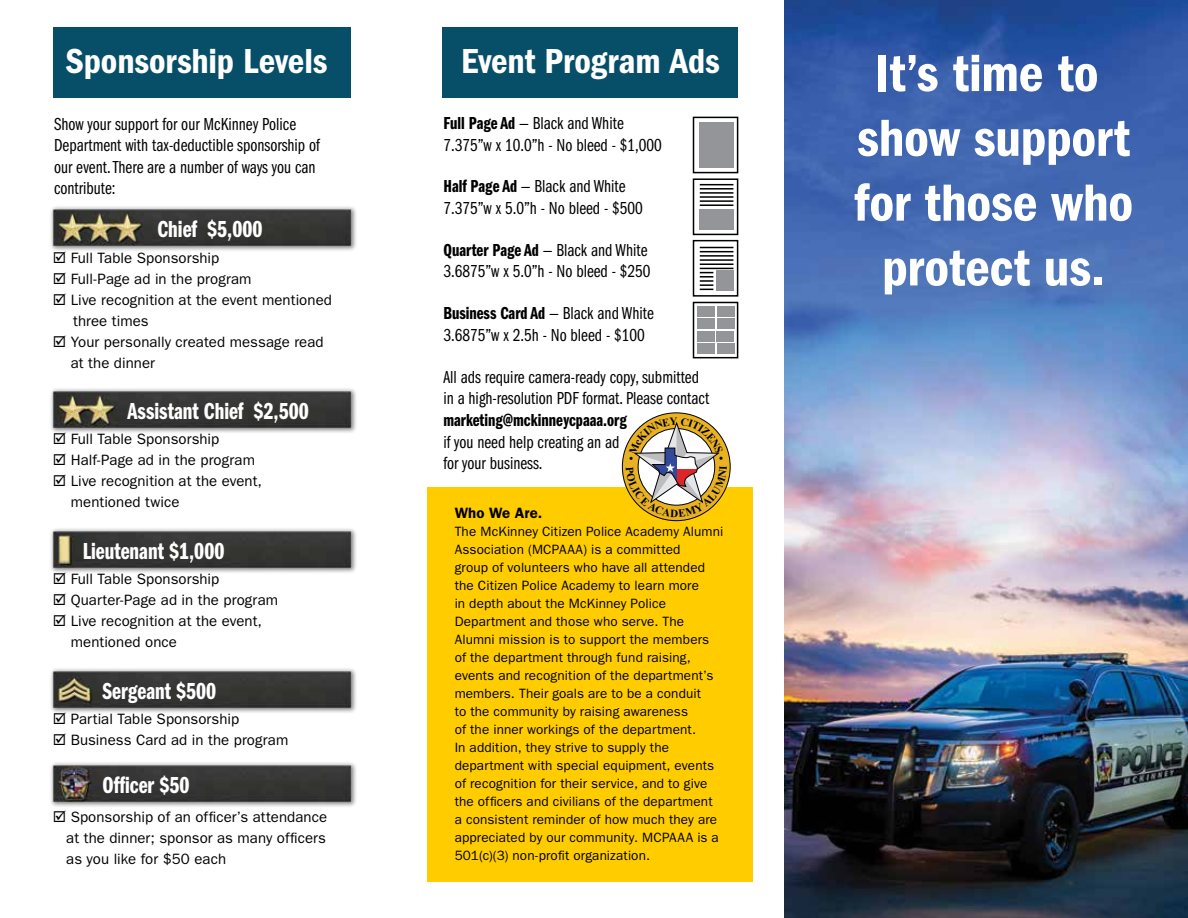
<style>
.page{position:relative;width:1188px;height:918px;background:#fff}
.page>*{position:absolute;margin:0;border:0;box-sizing:border-box;transform-origin:0 0}
.t1{font:54px/64.8px "ITC Franklin Gothic Std Dm Cd";letter-spacing:-.005em;color:#fff;text-align:center}
.t2{font:36px "ITC Franklin Gothic Std Dm Cd";letter-spacing:-.005em;color:#fff}
.t3{font:24px "ITC Franklin Gothic Std Dm Cp";color:#fff}
.t4{font:18px/21.6px "Franklin Gothic LT Pro Bk Cm";color:#000}
.t5{font:18px/21.6px "ITC Franklin Gothic Std Bk Cp";color:#000}
.t6{font:18px "Franklin Gothic LT Pro Dm Cm";color:#000}
.t7{font:15px/21px "ITC Franklin Gothic Std";letter-spacing:.005em;color:#000}
.t8{font:600 15px "ITC Franklin Gothic Std";letter-spacing:.005em;color:#000}
.t9{font:13.5px/18px "ITC Franklin Gothic Std";letter-spacing:.01em;color:#000}
.s1{font-family:"Franklin Gothic LT Pro Dm Cm"}
.s2{font-family:"Franklin Gothic LT Pro Bk Cm"}
</style>
<div class="page">
<img style="left:51px;top:668px;width:305px;height:45px">
<img style="left:51px;top:528px;width:305px;height:45px">
<img style="left:51px;top:388px;width:305px;height:45px">
<img style="left:51px;top:206px;width:305px;height:45px">
<img style="left:51px;top:762px;width:305px;height:45px">
<div style="left:53px;top:28px;width:297px;height:70px;background:#074e69"></div>
<img style="left:784px;top:0;width:404px;height:918px">
<div style="left:428px;top:487px;width:325px;height:394px;background:#fc0"></div>
<div style="left:442px;top:28px;width:296px;height:70px;background:#074e69"></div>
<div style="left:693px;top:178px;width:45px;height:57px;border:2px solid #000"></div>
<div style="left:699px;top:209px;width:34px;height:21px;background:#939598"></div>
<div style="left:693px;top:117px;width:45px;height:56px;border:2px solid #000"></div>
<div style="left:699px;top:122px;width:34px;height:46px;background:#939598"></div>
<div style="left:693px;top:302px;width:45px;height:56px;border:2px solid #000"></div>
<div style="left:693px;top:240px;width:45px;height:57px;border:2px solid #000"></div>
<div style="left:716px;top:270px;width:17px;height:21px;background:#939598"></div>
<hr style="left:700px;top:184px;width:33px;height:1px;background:#000">
<hr style="left:700px;top:188px;width:33px;height:2px;background:#000">
<hr style="left:700px;top:192px;width:33px;height:2px;background:#000">
<hr style="left:700px;top:196px;width:33px;height:2px;background:#000">
<hr style="left:700px;top:200px;width:33px;height:2px;background:#000">
<hr style="left:700px;top:204px;width:33px;height:2px;background:#000">
<hr style="left:700px;top:247px;width:33px;height:1px;background:#000">
<hr style="left:700px;top:251px;width:33px;height:1px;background:#000">
<hr style="left:700px;top:255px;width:33px;height:2px;background:#000">
<hr style="left:700px;top:259px;width:33px;height:2px;background:#000">
<hr style="left:700px;top:263px;width:33px;height:2px;background:#000">
<hr style="left:700px;top:268px;width:33px;height:1px;background:#000">
<svg style="left:700px;top:272px;width:13px;height:18px"></svg>
<div style="left:697px;top:343px;width:18px;height:11px;background:#939598"></div>
<div style="left:717px;top:343px;width:17px;height:11px;background:#939598"></div>
<div style="left:697px;top:331px;width:18px;height:10px;background:#939598"></div>
<div style="left:716px;top:331px;width:18px;height:10px;background:#939598"></div>
<div style="left:697px;top:319px;width:18px;height:10px;background:#939598"></div>
<div style="left:717px;top:319px;width:17px;height:10px;background:#939598"></div>
<div style="left:697px;top:306px;width:18px;height:11px;background:#939598"></div>
<div style="left:717px;top:306px;width:17px;height:11px;background:#939598"></div>
<svg style="left:54px;top:712px;width:12px;height:1px"></svg>
<svg style="left:621px;top:412px;width:110px;height:110px"></svg>
<h2 class="t2" style="left:66px;top:40px;width:263px">Sponsorship Levels</h2>
<h1 class="t1" style="left:854px;top:41px;width:281px">It’s time to show support for those who protect us.</h1>
<h2 class="t2" style="left:461px;top:40px;width:260px">Event Program Ads</h2>
<h3 class="t4" style="left:443px;top:113px;width:220px"><span class="s1">Full Page Ad</span> — Black and White<br>7.375”w x 10.0”h - No bleed - $1,000</h3>
<h3 class="t4" style="left:443px;top:176px;width:201px"><span class="s1">Half Page Ad</span> — Black and White<br>7.375”w x 5.0”h - No bleed - $500</h3>
<h3 class="t4" style="left:443px;top:239px;width:209px"><span class="s1">Quarter Page Ad</span> — Black and White<br>3.6875”w x 5.0”h - No bleed - $250</h3>
<h3 class="t6" style="left:443px;top:303px;width:212px">Business Card Ad <span class="s2">— Black and White</span></h3>
<h3 class="t4" style="left:443px;top:324px;width:203px">3.6875”w x 2.5h - No bleed - $100</h3>
<h3 class="t4" style="left:443px;top:366px;width:267px">All ads require camera-ready copy, submitted in a high-resolution PDF format. Please contact</h3>
<h3 class="t6" style="left:443px;top:410px;width:185px">marketing@mckinneycpaaa.org</h3>
<h3 class="t4" style="left:443px;top:431px;width:178px">if you need help creating an ad for your business.</h3>
<h3 class="t5" style="left:54px;top:113px;width:267px">Show your support for our McKinney Police Department with tax-deductible sponsorship of our event. There are a number of ways you can contribute:</h3>
<h3 class="t3" style="left:158px;top:216px;width:106px">Chief $5,000</h3>
<p class="t7" style="left:71px;top:247px;width:263px">Full Table Sponsorship<br>Full-Page ad in the program<br>Live recognition at the event mentioned three times<br>Your personally created message read at the dinner</p>
<h3 class="t3" style="left:128px;top:398px;width:183px">Assistant Chief $2,500</h3>
<p class="t7" style="left:71px;top:429px;width:193px">Full Table Sponsorship<br>Half-Page ad in the program<br>Live recognition at the event, mentioned twice</p>
<h3 class="t3" style="left:83px;top:538px;width:143px">Lieutenant $1,000</h3>
<p class="t7" style="left:71px;top:569px;width:209px">Full Table Sponsorship<br>Quarter-Page ad in the program<br>Live recognition at the event, mentioned once</p>
<h3 class="t3" style="left:103px;top:677px;width:115px">Sergeant $500</h3>
<p class="t7" style="left:71px;top:709px;width:219px">Partial Table Sponsorship<br>Business Card ad in the program</p>
<h3 class="t3" style="left:103px;top:772px;width:88px">Officer $50</h3>
<p class="t7" style="left:66px;top:806px;width:263px;text-align:justify">Sponsorship of an officer’s attendance at the dinner; sponsor as many officers as you like for $50 each</p>
<p class="t8" style="left:455px;top:504px;width:89px">Who We Are.</p>
<p class="t9" style="left:455px;top:523px;width:270px">The McKinney Citizen Police Academy Alumni Association (MCPAAA) is a committed<br>group of volunteers who have all attended the Citizen Police Academy to learn more<br>in depth about the McKinney Police Department and those who serve. The Alumni mission is to support the members of the department through fund raising, events and recognition of the department’s members. Their goals are to be a conduit<br>to the community by raising awareness<br>of the inner workings of the department.<br>In addition, they strive to supply the department with special equipment, events of recognition for their service, and to give the officers and civilians of the department<br>a consistent reminder of how much they are appreciated by our community. MCPAAA is a 501(c)(3) non-profit organization.</p>
</div>
